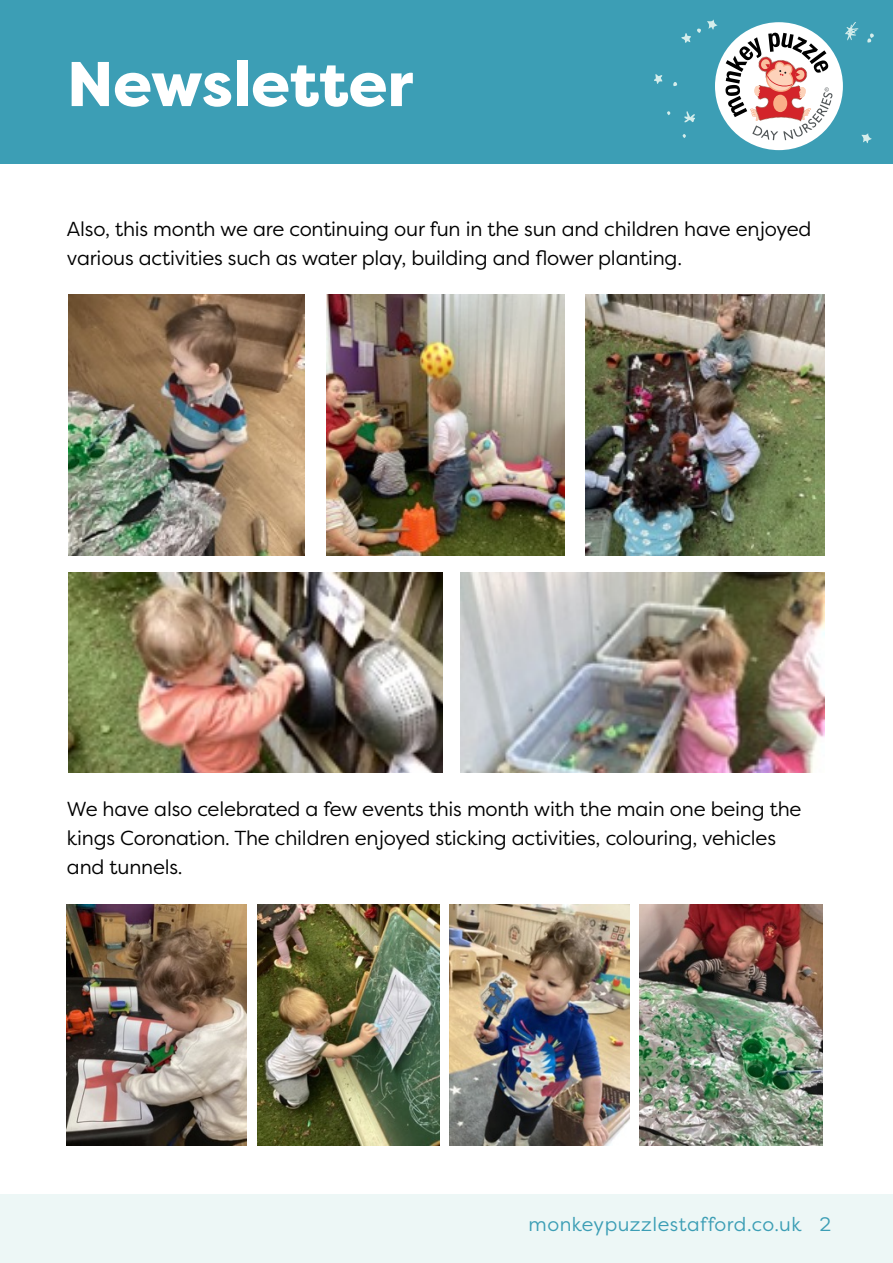
<style>
.page{position:relative;width:893px;height:1263px;background:#fff}
.page>*{position:absolute;margin:0;border:0;box-sizing:border-box;transform-origin:0 0}
.t1{font:800 63px "Filson Pro";letter-spacing:-.005em;color:#fff}
.t2{font:20.25px/28.5px "Filson Pro";letter-spacing:-.01em;color:#000}
.t3{font:19.5px "Filson Pro";letter-spacing:.025em;color:#3c9eb5}
</style>
<div class="page">
<div style="left:0;top:0;width:893px;height:164px;background:#3c9eb5"></div>
<div style="left:715px;top:22px;width:128px;height:128px;background:#fff;border-radius:50%"></div>
<svg style="left:725px;top:33px;width:107px;height:107px"></svg>
<svg style="left:654px;top:74px;width:8px;height:10px"></svg>
<svg style="left:673px;top:82px;width:4px;height:4px"></svg>
<svg style="left:861px;top:133px;width:11px;height:10px"></svg>
<svg style="left:845px;top:22px;width:13px;height:18px"></svg>
<svg style="left:867px;top:33px;width:7px;height:10px"></svg>
<svg style="left:681px;top:33px;width:10px;height:10px"></svg>
<svg style="left:697px;top:19px;width:21px;height:14px"></svg>
<svg style="left:684px;top:111px;width:11px;height:11px"></svg>
<svg style="left:682px;top:134px;width:4px;height:4px"></svg>
<svg style="left:667px;top:111px;width:3px;height:4px"></svg>
<div style="left:0;top:1195px;width:893px;height:68px;background:#edf7f6"></div>
<img style="left:67px;top:905px;width:180px;height:241px">
<img style="left:258px;top:905px;width:181px;height:241px">
<img style="left:450px;top:905px;width:179px;height:241px">
<img style="left:640px;top:905px;width:182px;height:241px">
<img style="left:68px;top:295px;width:236px;height:260px">
<img style="left:326px;top:295px;width:239px;height:260px">
<img style="left:586px;top:295px;width:238px;height:260px">
<img style="left:460px;top:572px;width:364px;height:201px">
<img style="left:68px;top:572px;width:374px;height:201px">
<h1 class="t1" style="left:67px;top:45px;width:348px">Newsletter</h1>
<p class="t2" style="left:67px;top:214px;width:746px">Also, this month we are continuing our fun in the sun and children have enjoyed various activities such as water play, building and flower planting.</p>
<p class="t2" style="left:67px;top:795px;width:736px">We have also celebrated a few events this month with the main one being the kings Coronation. The children enjoyed sticking activities, colouring, vehicles and tunnels.</p>
<p class="t3" style="left:528px;top:1212px;width:304px">monkeypuzzlestafford.co.uk 2</p>
</div>
